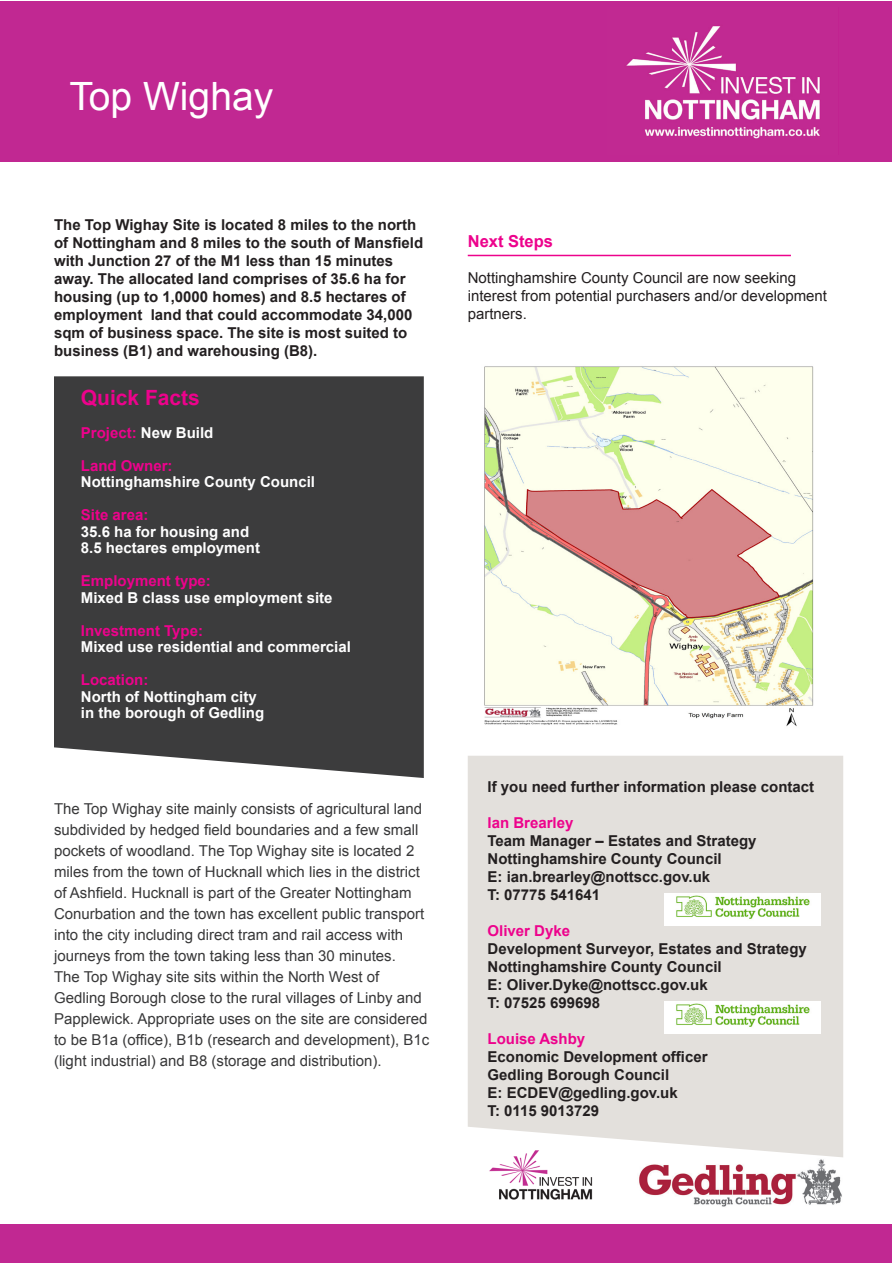
<style>
.page{position:relative;width:893px;height:1263px;background:#fff}
.page>*{position:absolute;margin:0;border:0;box-sizing:border-box;transform-origin:0 0}
.t1{font:39px "Arial";color:#fff}
.t2{font:700 21px "Arial";color:#ed028c}
.t3{font:700 16.5px "Arial";color:#ed028c}
.t4{font:700 15px/18px "Arial";color:#231f20}
.t5{font:15px/21px "Arial";color:#383839}
.t6{font:700 15px/16.5px "Arial";color:#fff}
.t7{font:15px/18px "Arial";color:#231f20}
.t8{font:700 15px "Arial";color:#ed028c}
.s1{color:#fff}
.s2{color:#ed028c}
</style>
<div class="page">
<div style="left:1px;top:1px;width:891px;height:161px;background:#c12892"></div>
<div style="left:54px;top:376px;width:370px;height:402px;background:#3c3c3d"></div>
<img style="left:626px;top:26px;width:194px;height:113px">
<img style="left:484px;top:366px;width:330px;height:361px">
<hr style="left:468px;top:255px;width:323px;height:1px;background:#ed028c">
<div style="left:468px;top:756px;width:375px;height:401px;background:#e3e0dc"></div>
<div style="left:1px;top:1225px;width:891px;height:38px;background:#c12892"></div>
<img style="left:480px;top:1140px;width:121px;height:60px">
<img style="left:639px;top:1159px;width:203px;height:48px">
<img style="left:664px;top:893px;width:157px;height:32px">
<img style="left:664px;top:1001px;width:157px;height:32px">
<p class="t1" style="left:69px;top:70px;width:205px">Top Wighay</p>
<p class="t4" style="left:54px;top:216px;width:371px">The Top Wighay Site is located 8 miles to the north of Nottingham and 8 miles to the south of Mansfield with Junction 27 of the M1 less than 15 minutes away. The allocated land comprises of 35.6 ha for housing (up to 1,0000 homes) and 8.5 hectares of employment land that could accommodate 34,000 sqm of business space. The site is most suited to business (B1) and warehousing (B8).</p>
<p class="t2" style="left:81px;top:383px;width:121px">Quick Facts</p>
<p class="t8" style="left:81px;top:423px;width:134px">Project: <span class="s1">New Build</span></p>
<p class="t6" style="left:81px;top:458px;width:236px"><span class="s2">Land Owner:<br></span>Nottinghamshire County Council</p>
<p class="t6" style="left:81px;top:507px;width:181px"><span class="s2">Site area:<br></span>35.6 ha for housing and<br>8.5 hectares employment</p>
<p class="t6" style="left:81px;top:573px;width:253px"><span class="s2">Employment type:<br></span>Mixed B class use employment site</p>
<p class="t6" style="left:81px;top:623px;width:272px"><span class="s2">Investment Type:<br></span>Mixed use residential and commercial</p>
<p class="t6" style="left:81px;top:672px;width:185px"><span class="s2">Location:<br></span>North of Nottingham city in the borough of Gedling</p>
<p class="t5" style="left:54px;top:798px;width:377px">The Top Wighay site mainly consists of agricultural land subdivided by hedged field boundaries and a few small pockets of woodland. The Top Wighay site is located 2 miles from the town of Hucknall which lies in the district of Ashfield. Hucknall is part of the Greater Nottingham Conurbation and the town has excellent public transport into the city including direct tram and rail access with journeys from the town taking less than 30 minutes.<br>The Top Wighay site sits within the North West of Gedling Borough close to the rural villages of Linby and Papplewick. Appropriate uses on the site are considered to be B1a (office), B1b (research and development), B1c (light industrial) and B8 (storage and distribution).</p>
<p class="t3" style="left:468px;top:230px;width:87px">Next Steps</p>
<p class="t7" style="left:468px;top:268px;width:361px">Nottinghamshire County Council are now seeking interest from potential purchasers and/or development partners.</p>
<p class="t4" style="left:487px;top:778px;width:328px">If you need further information please contact</p>
<p class="t8" style="left:487px;top:813px;width:87px">Ian Brearley</p>
<p class="t4" style="left:487px;top:832px;width:270px">Team Manager – Estates and Strategy</p>
<p class="t4" style="left:487px;top:850px;width:236px">Nottinghamshire County Council</p>
<p class="t4" style="left:487px;top:868px;width:224px">E: ian.brearley@nottscc.gov.uk</p>
<p class="t4" style="left:487px;top:886px;width:114px">T: 07775 541641</p>
<p class="t8" style="left:487px;top:921px;width:84px">Oliver Dyke</p>
<p class="t4" style="left:487px;top:940px;width:321px">Development Surveyor, Estates and Strategy</p>
<p class="t4" style="left:487px;top:958px;width:236px">Nottinghamshire County Council</p>
<p class="t4" style="left:487px;top:976px;width:222px">E: Oliver.Dyke@nottscc.gov.uk</p>
<p class="t4" style="left:487px;top:994px;width:114px">T: 07525 699698</p>
<p class="t8" style="left:487px;top:1029px;width:99px">Louise Ashby</p>
<p class="t4" style="left:487px;top:1048px;width:222px">Economic Development officer</p>
<p class="t4" style="left:487px;top:1066px;width:183px">Gedling Borough Council</p>
<p class="t4" style="left:487px;top:1084px;width:192px">E: ECDEV@gedling.gov.uk</p>
<p class="t4" style="left:487px;top:1102px;width:113px">T: 0115 9013729</p>
</div>
